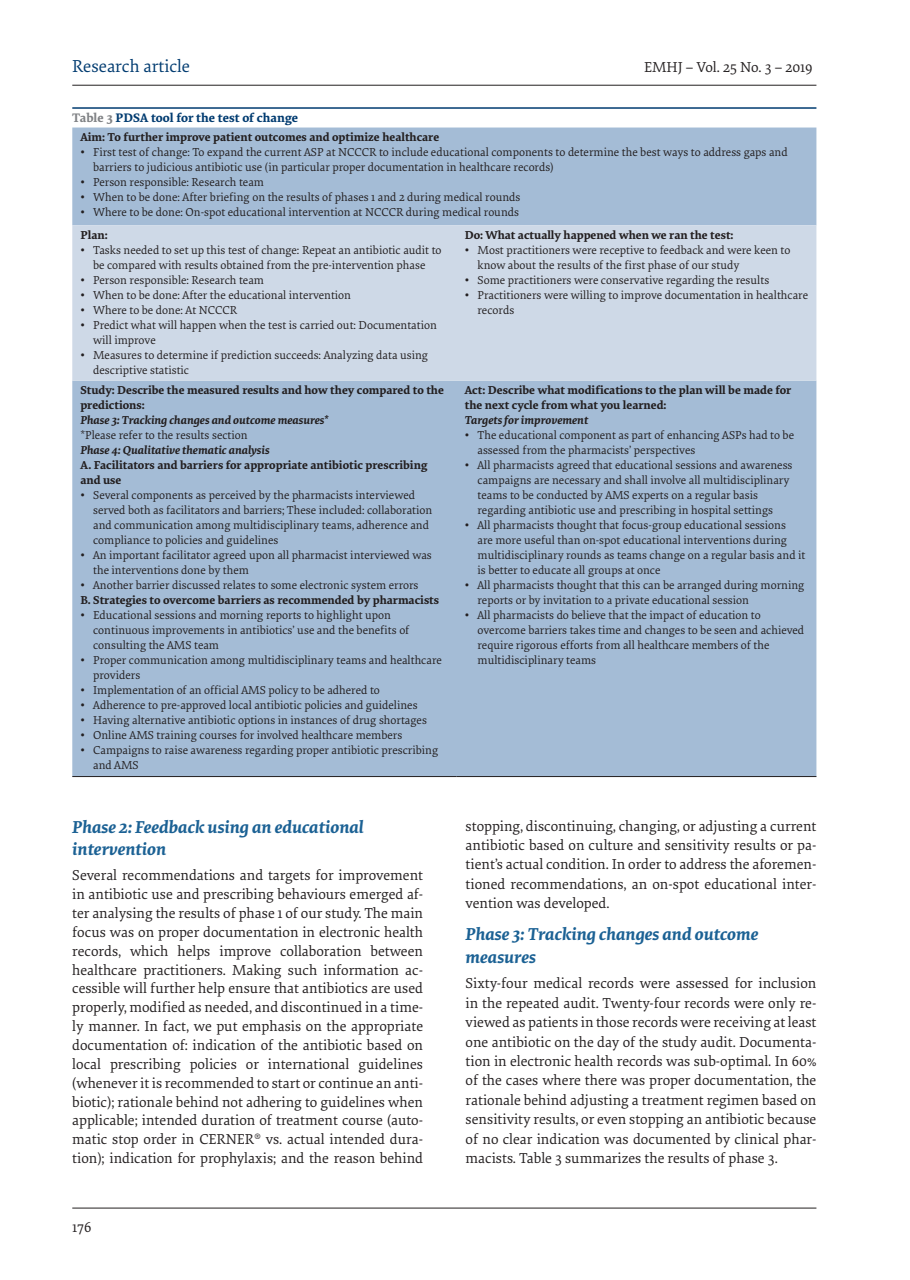
<style>
.page{position:relative;width:910px;height:1280px;background:#fff}
.page>*{position:absolute;margin:0;border:0;box-sizing:border-box;transform-origin:0 0}
.t1{font:italic 700 18px/22.5px "Elena";color:#1b6194}
.t2{font:18px "Elena";color:#003b70}
.Body_1{font:15px/18.9px "Elena";color:#231f20;text-align:justify}
.tabletit{font:700 12.9px "Elena";color:#003b70}
.tabletxt{font:12px/15px "Elena";color:#231f20}
.tabletxt-2{font:700 12px/15px "Elena";color:#231f20}
.tabletxt-3{font:italic 700 12px "Elena";color:#231f20}
.s1{font-family:"Myriad Pro"}
.s2{color:#808285}
</style>
<div class="page">
<hr style="left:72px;top:1208px;width:744px;height:1px;background:#231f20">
<hr style="left:72px;top:85px;width:744px;height:1px;background:#231f20">
<hr style="left:72px;top:107px;width:744px;height:2px;background:#003b70">
<div style="left:72px;top:128px;width:744px;height:648px;background:#a4bcd6"></div>
<div style="left:72px;top:225px;width:744px;height:156px;background:#ced9e7"></div>
<hr style="left:72px;top:776px;width:385px;height:1px;background:#231f20">
<hr style="left:457px;top:776px;width:359px;height:1px;background:#231f20">
<h1 class="t2" style="left:72px;top:54px;width:119px">Research article</h1>
<p class="Body_1" style="left:644px;top:57px;width:170px">EMHJ <span class="s1">–</span> Vol. 25 No. 3 <span class="s1">–</span> 2019</p>
<p class="tabletit" style="left:72px;top:108px;width:227px"><span class="s2">Table 3</span> PDSA tool for the test of change</p>
<p class="tabletxt-2" style="left:80px;top:128px;width:360px">Aim: To further improve patient outcomes and optimize healthcare</p>
<p class="tabletxt" style="left:93px;top:144px;width:696px;text-indent:-13px">• First test of change: To expand the current ASP at NCCCR to include educational components to determine the best ways to address gaps and barriers to judicious antibiotic use (in particular proper documentation in healthcare records)</p>
<p class="tabletxt" style="left:80px;top:174px;width:185px">• Person responsible: Research team</p>
<p class="tabletxt" style="left:80px;top:189px;width:442px">• When to be done: After briefing on the results of phases 1 and 2 during medical rounds</p>
<p class="tabletxt" style="left:80px;top:204px;width:440px">• Where to be done: On-spot educational intervention at NCCCR during medical rounds</p>
<p class="tabletxt-2" style="left:80px;top:226px;width:29px">Plan:</p>
<p class="tabletxt" style="left:80px;top:242px;width:363px;text-align:center">• Tasks needed to set up this test of change: Repeat an antibiotic audit to be compared with results obtained from the pre-intervention phase</p>
<p class="tabletxt" style="left:80px;top:272px;width:185px">• Person responsible: Research team</p>
<p class="tabletxt" style="left:80px;top:287px;width:272px">• When to be done: After the educational intervention</p>
<p class="tabletxt" style="left:80px;top:302px;width:158px">• Where to be done: At NCCCR</p>
<p class="tabletxt" style="left:93px;top:317px;width:345px;text-indent:-13px">• Predict what will happen when the test is carried out: Documentation will improve</p>
<p class="tabletxt" style="left:93px;top:347px;width:336px;text-indent:-13px">• Measures to determine if prediction succeeds: Analyzing data using descriptive statistic</p>
<p class="tabletxt-2" style="left:465px;top:226px;width:270px">Do: What actually happened when we ran the test:</p>
<p class="tabletxt" style="left:478px;top:242px;width:314px;text-indent:-13px">• Most practitioners were receptive to feedback and were keen to know about the results of the first phase of our study</p>
<p class="tabletxt" style="left:465px;top:272px;width:306px">• Some practitioners were conservative regarding the results</p>
<p class="tabletxt" style="left:478px;top:287px;width:332px;text-indent:-13px">• Practitioners were willing to improve documentation in healthcare records</p>
<p class="tabletxt-2" style="left:80px;top:381px;width:365px">Study: Describe the measured results and how they compared to the predictions:</p>
<p class="tabletxt-3" style="left:80px;top:411px;width:250px">Phase 3: Tracking changes and outcome measures*</p>
<p class="tabletxt" style="left:80px;top:427px;width:169px">*Please refer to the results section</p>
<p class="tabletxt-3" style="left:80px;top:441px;width:191px">Phase 4: Qualitative thematic analysis</p>
<p class="tabletxt-2" style="left:80px;top:456px;width:348px">A. Facilitators and barriers for appropriate antibiotic prescribing and use</p>
<p class="tabletxt" style="left:93px;top:487px;width:341px;text-indent:-13px">• Several components as perceived by the pharmacists interviewed served both as facilitators and barriers; These included: collaboration and communication among multidisciplinary teams, adherence and compliance to policies and guidelines</p>
<p class="tabletxt" style="left:93px;top:547px;width:340px;text-indent:-13px">• An important facilitator agreed upon all pharmacist interviewed was the interventions done by them</p>
<p class="tabletxt" style="left:80px;top:577px;width:340px">• Another barrier discussed relates to some electronic system errors</p>
<p class="tabletxt-2" style="left:80px;top:591px;width:360px">B. Strategies to overcome barriers as recommended by pharmacists</p>
<p class="tabletxt" style="left:93px;top:607px;width:318px;text-indent:-13px">• Educational sessions and morning reports to highlight upon continuous improvements in antibiotics’ use and the benefits of consulting the AMS team</p>
<p class="tabletxt" style="left:93px;top:652px;width:350px;text-indent:-13px">• Proper communication among multidisciplinary teams and healthcare providers</p>
<p class="tabletxt" style="left:80px;top:682px;width:301px">• Implementation of an official AMS policy to be adhered to</p>
<p class="tabletxt" style="left:80px;top:697px;width:339px">• Adherence to pre-approved local antibiotic policies and guidelines</p>
<p class="tabletxt" style="left:80px;top:712px;width:348px">• Having alternative antibiotic options in instances of drug shortages</p>
<p class="tabletxt" style="left:80px;top:727px;width:323px">• Online AMS training courses for involved healthcare members</p>
<p class="tabletxt" style="left:93px;top:742px;width:347px;text-indent:-13px">• Campaigns to raise awareness regarding proper antibiotic prescribing and AMS</p>
<h2 class="t1" style="left:72px;top:814px;width:293px">Phase 2: Feedback using an educational intervention</h2>
<p class="Body_1" style="left:72px;top:865px;width:352px">Several recommendations and targets for improvement in antibiotic use and prescribing behaviours emerged af&shy;ter analysing the results of phase 1 of our study. The main focus was on proper documentation in electronic health records, which helps improve collaboration between healthcare practitioners. Making such information ac&shy;cessible will further help ensure that antibiotics are used properly, modified as needed, and discontinued in a time&shy;ly manner. In fact, we put emphasis on the appropriate documentation of: indication of the antibiotic based on local prescribing policies or international guidelines (whenever it is recommended to start or continue an anti&shy;biotic); rationale behind not adhering to guidelines when applicable; intended duration of treatment course (auto&shy;matic stop order in CERNER® vs. actual intended dura&shy;tion); indication for prophylaxis; and the reason behind</p>
<p class="tabletxt-2" style="left:465px;top:381px;width:328px">Act: Describe what modifications to the plan will be made for the next cycle from what you learned:</p>
<p class="tabletxt-3" style="left:465px;top:411px;width:125px">Targets for improvement</p>
<p class="tabletxt" style="left:478px;top:427px;width:318px;text-indent:-13px">• The educational component as part of enhancing ASPs had to be assessed from the pharmacists’ perspectives</p>
<p class="tabletxt" style="left:478px;top:457px;width:316px;text-indent:-13px">• All pharmacists agreed that educational sessions and awareness campaigns are necessary and shall involve all multidisciplinary teams to be conducted by AMS experts on a regular basis regarding antibiotic use and prescribing in hospital settings</p>
<p class="tabletxt" style="left:478px;top:517px;width:329px;text-indent:-13px">• All pharmacists thought that focus-group educational sessions<br>are more useful than on-spot educational interventions during multidisciplinary rounds as teams change on a regular basis and it is better to educate all groups at once</p>
<p class="tabletxt" style="left:478px;top:577px;width:328px;text-indent:-13px">• All pharmacists thought that this can be arranged during morning reports or by invitation to a private educational session</p>
<p class="tabletxt" style="left:478px;top:607px;width:328px;text-indent:-13px">• All pharmacists do believe that the impact of education to overcome barriers takes time and changes to be seen and achieved require rigorous efforts from all healthcare members of the multidisciplinary teams</p>
<p class="Body_1" style="left:466px;top:815px;width:352px;line-height:19.4px">stopping, discontinuing, changing, or adjusting a current antibiotic based on culture and sensitivity results or pa&shy;tient’s actual condition. In order to address the aforemen&shy;tioned recommendations, an on-spot educational inter&shy;vention was developed.</p>
<h2 class="t1" style="left:466px;top:921px;width:294px;line-height:23px">Phase 3: Tracking changes and outcome measures</h2>
<p class="Body_1" style="left:466px;top:973px;width:352px;line-height:19.4px">Sixty-four medical records were assessed for inclusion in the repeated audit. Twenty-four records were only re&shy;viewed as patients in those records were receiving at least one antibiotic on the day of the study audit. Documenta&shy;tion in electronic health records was sub-optimal. In 60% of the cases where there was proper documentation, the rationale behind adjusting a treatment regimen based on sensitivity results, or even stopping an antibiotic because of no clear indication was documented by clinical phar&shy;macists. Table 3 summarizes the results of phase 3.</p>
<p class="Body_1" style="left:72px;top:1216px;width:21px">176</p>
</div>
